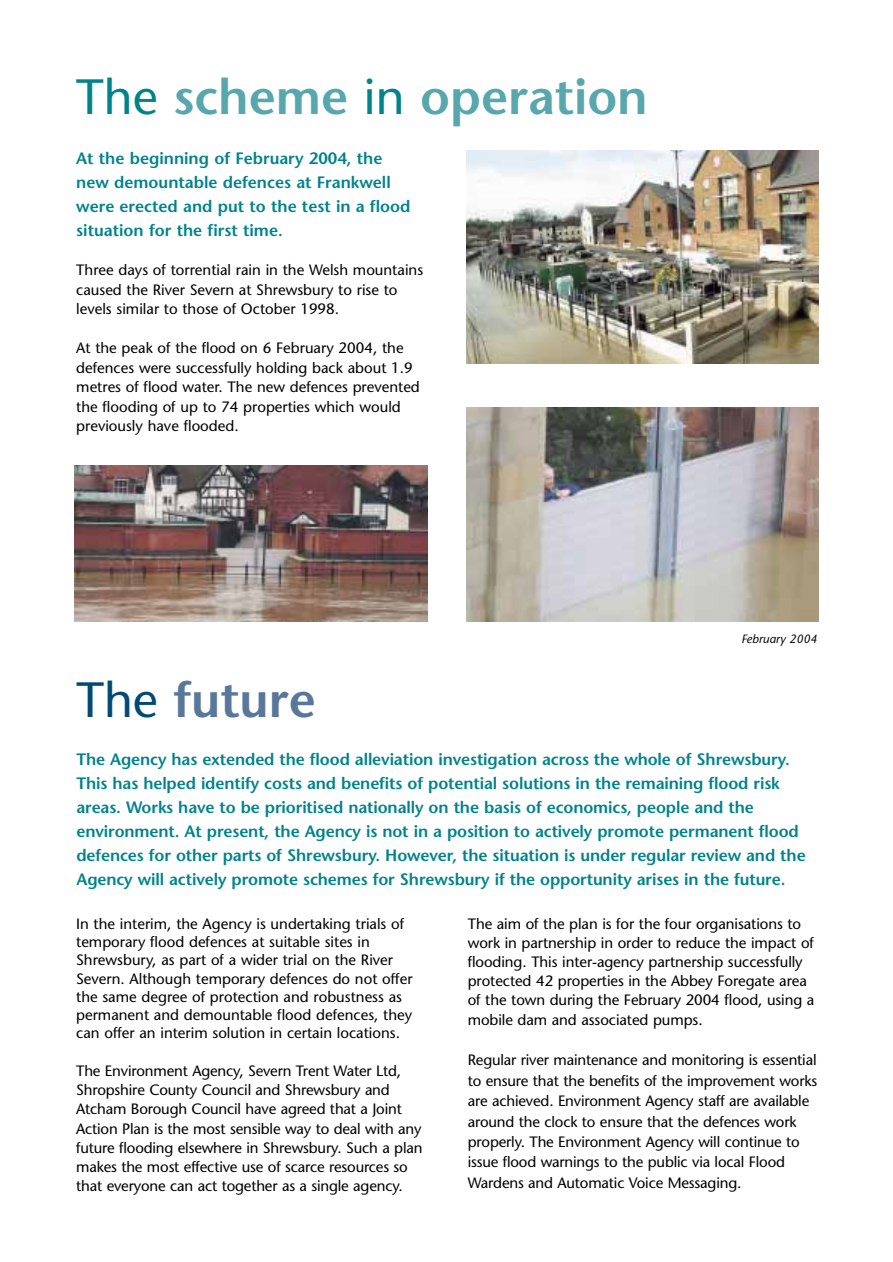
<style>
.page{position:relative;width:893px;height:1262px;background:#fff}
.page>*{position:absolute;margin:0;border:0;box-sizing:border-box;transform-origin:0 0}
.t1{font:600 49.5px "Stone Sans";color:#58a7ac}
.t2{font:600 49.5px "Stone Sans";color:#58779a}
.t3{font:600 16.5px/24px "Stone Sans";letter-spacing:-.01em;color:#00838b}
.t4{font:15px/19.2px "Stone Sans";letter-spacing:-.005em;color:#000}
.t5{font:italic 12px "Stone Sans";letter-spacing:.005em;color:#000}
.s1{font-weight:400;color:#00838b}
.s2{font-weight:400;color:#004a73}
</style>
<div class="page">
<img style="left:466px;top:407px;width:352px;height:214px">
<img style="left:466px;top:150px;width:352px;height:214px">
<img style="left:75px;top:465px;width:352px;height:156px">
<h1 class="t1" style="left:76px;top:78px;width:573px"><span class="s1">The</span> scheme <span class="s1">in</span> operation</h1>
<p class="t3" style="left:76px;top:148px;width:336px">At the beginning of February 2004, the new demountable defences at Frankwell were erected and put to the test in a flood situation for the first time.</p>
<p class="t4" style="left:76px;top:262px;width:348px">Three days of torrential rain in the Welsh mountains caused the River Severn at Shrewsbury to rise to levels similar to those of October 1998.</p>
<p class="t4" style="left:76px;top:340px;width:345px">At the peak of the flood on 6 February 2004, the defences were successfully holding back about 1.9 metres of flood water. The new defences prevented the flooding of up to 74 properties which would previously have flooded.</p>
<p class="t5" style="left:741px;top:634px;width:77px">February 2004</p>
<h1 class="t2" style="left:76px;top:681px;width:241px"><span class="s2">The</span> future</h1>
<p class="t3" style="left:76px;top:749px;width:730px">The Agency has extended the flood alleviation investigation across the whole of Shrewsbury.<br>This has helped identify costs and benefits of potential solutions in the remaining flood risk areas. Works have to be prioritised nationally on the basis of economics, people and the environment. At present, the Agency is not in a position to actively promote permanent flood defences for other parts of Shrewsbury. However, the situation is under regular review and the Agency will actively promote schemes for Shrewsbury if the opportunity arises in the future.</p>
<p class="t4" style="left:76px;top:915px;width:338px;line-height:18.3px">In the interim, the Agency is undertaking trials of temporary flood defences at suitable sites in Shrewsbury, as part of a wider trial on the River Severn. Although temporary defences do not offer the same degree of protection and robustness as permanent and demountable flood defences, they can offer an interim solution in certain locations.</p>
<p class="t4" style="left:76px;top:1062px;width:348px">The Environment Agency, Severn Trent Water Ltd, Shropshire County Council and Shrewsbury and Atcham Borough Council have agreed that a Joint Action Plan is the most sensible way to deal with any future flooding elsewhere in Shrewsbury. Such a plan makes the most effective use of scarce resources so that everyone can act together as a single agency.</p>
<p class="t4" style="left:468px;top:915px;width:348px">The aim of the plan is for the four organisations to work in partnership in order to reduce the impact of flooding. This inter-agency partnership successfully protected 42 properties in the Abbey Foregate area of the town during the February 2004 flood, using a mobile dam and associated pumps.</p>
<p class="t4" style="left:468px;top:1051px;width:351px;line-height:20.4px">Regular river maintenance and monitoring is essential to ensure that the benefits of the improvement works are achieved. Environment Agency staff are available around the clock to ensure that the defences work properly. The Environment Agency will continue to issue flood warnings to the public via local Flood Wardens and Automatic Voice Messaging.</p>
</div>
